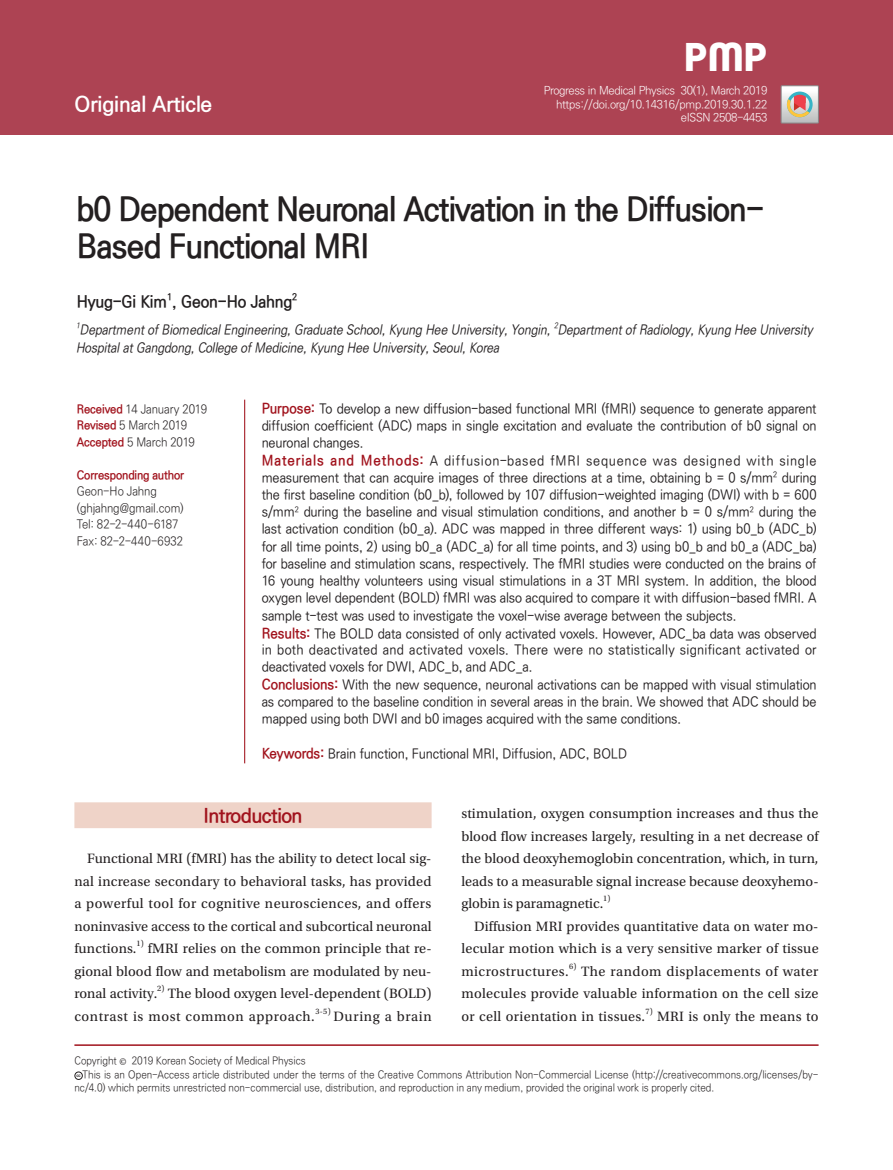
<style>
.page{position:relative;width:893px;height:1170px;background:#fff}
.page>*{position:absolute;margin:0;border:0;box-sizing:border-box;transform-origin:0 0}
.t1{font:700 39px "Clemente P Dam";color:#fff}
.t2{font:700 33px/37.5px "Ko Pub Dotum";letter-spacing:-.025em;color:#231f20;scale:.95 1}
.t3{font:700 21px "Ko Pub Dotum";color:#fff}
.t4{font:700 19.5px "Ko Pub Dotum";letter-spacing:-.025em;color:#a1131d}
.t5{font:700 16.5px "Ko Pub Dotum";letter-spacing:-.01em;color:#231f20;scale:.95 1}
.t6{font:14.25px/22.5px "Utopia Std";letter-spacing:.005em;color:#231f20;text-align:justify}
.t7{font:14.25px "Utopia Std";letter-spacing:.04em;color:#231f20}
.t8{font:500 13.5px/17.2px "Ko Pub Dotum";letter-spacing:-.01em;color:#231f20;scale:.94 1}
.t9{font:italic 500 13.5px "Ko Pub Dotum";color:#231f20;scale:.9 1}
.t10{font:300 12px/16.5px "Ko Pub Dotum";letter-spacing:-.01em;color:#231f20;scale:.94 1}
.t11{font:700 12px "Ko Pub Dotum";letter-spacing:-.01em;color:#a1131d;scale:.94 1}
.t12{font:300 11.25px/13.5px "Ko Pub Dotum";letter-spacing:-.03em;color:#fff;text-align:right}
.t13{font:300 10.5px/13.5px "Ko Pub Dotum";letter-spacing:-.005em;color:#231f20;scale:.94 1}
.t14{font:700 9.6px "Ko Pub Dotum";color:#231f20;scale:.95 1}
.t15{font:8.25px "Utopia Std";color:#231f20}
.t16{font:italic 500 7.8px "Ko Pub Dotum";color:#231f20;scale:.9 1}
.t17{font:3.45px "Gothic 725 BT Black A";color:#231f20}
.s1{font-weight:700;color:#a1131d}
.s2{font-weight:700;font-size:14.25px;color:#a1131d}
.s3{font-family:"Utopia Std";font-weight:400}
</style>
<div class="page">
<div style="left:0;top:0;width:893px;height:135px;background:#ad4353"></div>
<hr style="left:244px;top:399px;width:1px;height:364px;background:#a1131d">
<hr style="left:74px;top:1044px;width:745px;height:1px;background:#a1131d">
<div style="left:74px;top:1071px;width:9px;height:8px;border:1px solid #231f20;border-radius:50%"></div>
<div style="left:74px;top:802px;width:358px;height:26px;background:#efd3c8"></div>
<div style="left:781px;top:86px;width:38px;height:37px;border:1px solid #888688"></div>
<svg style="left:781px;top:86px;width:37px;height:37px"></svg>
<h3 class="t3" style="left:74px;top:94px;width:139px">Original Article</h3>
<h1 class="t1" style="left:684px;top:34px;width:85px">PMP</h1>
<p class="t12" style="left:544px;top:84px;width:225px">Progress in Medical Physics 30(1), March 2019 https://doi.org/10.14316/pmp.2019.30.1.22 eISSN 2508-4453</p>
<h2 class="t2" style="left:77px;top:192px;width:725px">b0 Dependent Neuronal Activation in the Diffusion-<br>Based Functional MRI</h2>
<p class="t5" style="left:77px;top:294px;width:228px">Hyug-Gi Kim , Geon-Ho Jahng</p>
<p class="t14" style="left:167px;top:292px;width:7px">1</p>
<p class="t14" style="left:292px;top:292px;width:7px">2</p>
<p class="t16" style="left:554px;top:322px;width:8px">2</p>
<p class="t16" style="left:76px;top:322px;width:8px">1</p>
<p class="t9" style="left:80px;top:323px;width:816px">Department of Biomedical Engineering, Graduate School, Kyung Hee University, Yongin, Department of Radiology, Kyung Hee University</p>
<p class="t9" style="left:76px;top:341px;width:474px">Hospital at Gangdong, College of Medicine, Kyung Hee University, Seoul, Korea</p>
<p class="t10" style="left:77px;top:401px;width:140px"><span class="s1">Received</span> 14 January 2019<br><span class="s1">Revised</span> 5 March 2019<br><span class="s1">Accepted</span> 5 March 2019</p>
<p class="t11" style="left:77px;top:469px;width:116px">Corresponding author</p>
<p class="t10" style="left:77px;top:483px;width:115px">Geon-Ho Jahng (ghjahng@gmail.com)<br>Tel: 82-2-440-6187<br>Fax: 82-2-440-6932</p>
<p class="t8" style="left:262px;top:401px;width:592px"><span class="s2">Purpose:</span> To develop a new diffusion-based functional MRI (fMRI) sequence to generate apparent diffusion coefficient (ADC) maps in single excitation and evaluate the contribution of b0 signal on neuronal changes.<br><span class="s2">Materials and Methods:</span> A diffusion-based fMRI sequence was designed with single measurement that can acquire images of three directions at a time, obtaining b = 0 s/mm<sup>2</sup> during the first baseline condition (b0_b), followed by 107 diffusion-weighted imaging (DWI) with b = 600 s/mm<sup>2</sup> during the baseline and visual stimulation conditions, and another b = 0 s/mm<sup>2</sup> during the last activation condition (b0_a). ADC was mapped in three different ways: 1) using b0_b (ADC_b) for all time points, 2) using b0_a (ADC_a) for all time points, and 3) using b0_b and b0_a (ADC_ba) for baseline and stimulation scans, respectively. The fMRI studies were conducted on the brains of 16 young healthy volunteers using visual stimulations in a 3T MRI system. In addition, the blood oxygen level dependent (BOLD) fMRI was also acquired to compare it with diffusion-based fMRI. A sample t-test was used to investigate the voxel-wise average between the subjects.<br><span class="s2">Results:</span> The BOLD data consisted of only activated voxels. However, ADC_ba data was observed in both deactivated and activated voxels. There were no statistically significant activated or deactivated voxels for DWI, ADC_b, and ADC_a.<br><span class="s2">Conclusions:</span> With the new sequence, neuronal activations can be mapped with visual stimulation as compared to the baseline condition in several areas in the brain. We showed that ADC should be mapped using both DWI and b0 images acquired with the same conditions.</p>
<p class="t8" style="left:262px;top:746px;width:390px"><span class="s2">Keywords:</span> Brain function, Functional MRI, Diffusion, ADC, BOLD</p>
<h3 class="t4" style="left:203px;top:805px;width:101px">Introduction</h3>
<p class="t6" style="left:74px;top:847px;width:359px;text-indent:13px">Functional MRI (fMRI) has the ability to detect local sig&shy;nal increase secondary to behavioral tasks, has provided a powerful tool for cognitive neurosciences, and offers noninvasive access to the cortical and subcortical neuronal functions.</p>
<p class="t15" style="left:137px;top:939px;width:9px">1)</p>
<p class="t6" style="left:74px;top:937px;width:359px;text-indent:74px">fMRI relies on the common principle that re&shy;gional blood flow and metabolism are modulated by neu&shy;ronal activity.</p>
<p class="t15" style="left:157px;top:984px;width:9px">2)</p>
<p class="t6" style="left:74px;top:982px;width:359px;text-indent:94px">The blood oxygen level-dependent (BOLD) contrast is most common approach.</p>
<p class="t15" style="left:315px;top:1006px;width:17px">3-5)</p>
<p class="t7" style="left:334px;top:1008px;width:100px">During a brain</p>
<p class="t6" style="left:461px;top:802px;width:359px">stimulation, oxygen consumption increases and thus the blood flow increases largely, resulting in a net decrease of the blood deoxyhemoglobin concentration, which, in turn, leads to a measurable signal increase because deoxyhemo&shy;globin is paramagnetic.</p>
<p class="t15" style="left:603px;top:894px;width:9px">1)</p>
<p class="t6" style="left:461px;top:914px;width:359px;text-indent:13px">Diffusion MRI provides quantitative data on water mo&shy;lecular motion which is a very sensitive marker of tissue microstructures.</p>
<p class="t15" style="left:569px;top:961px;width:9px">6)</p>
<p class="t6" style="left:461px;top:959px;width:359px;text-indent:120px">The random displacements of water molecules provide valuable information on the cell size or cell orientation in tissues.</p>
<p class="t15" style="left:645px;top:1006px;width:9px">7)</p>
<p class="t6" style="left:657px;top:1004px;width:163px">MRI is only the means to</p>
<p class="t13" style="left:74px;top:1054px;width:248px">Copyright <span class="s3">©</span> 2019 Korean Society of Medical Physics</p>
<p class="t17" style="left:76px;top:1073px;width:6px">CC</p>
<p class="t13" style="left:74px;top:1068px;width:793px;text-indent:8px">This is an Open-Access article distributed under the terms of the Creative Commons Attribution Non-Commercial License (http://creativecommons.org/licenses/by&shy;nc/4.0) which permits unrestricted non-commercial use, distribution, and reproduction in any medium, provided the original work is properly cited.</p>
</div>
